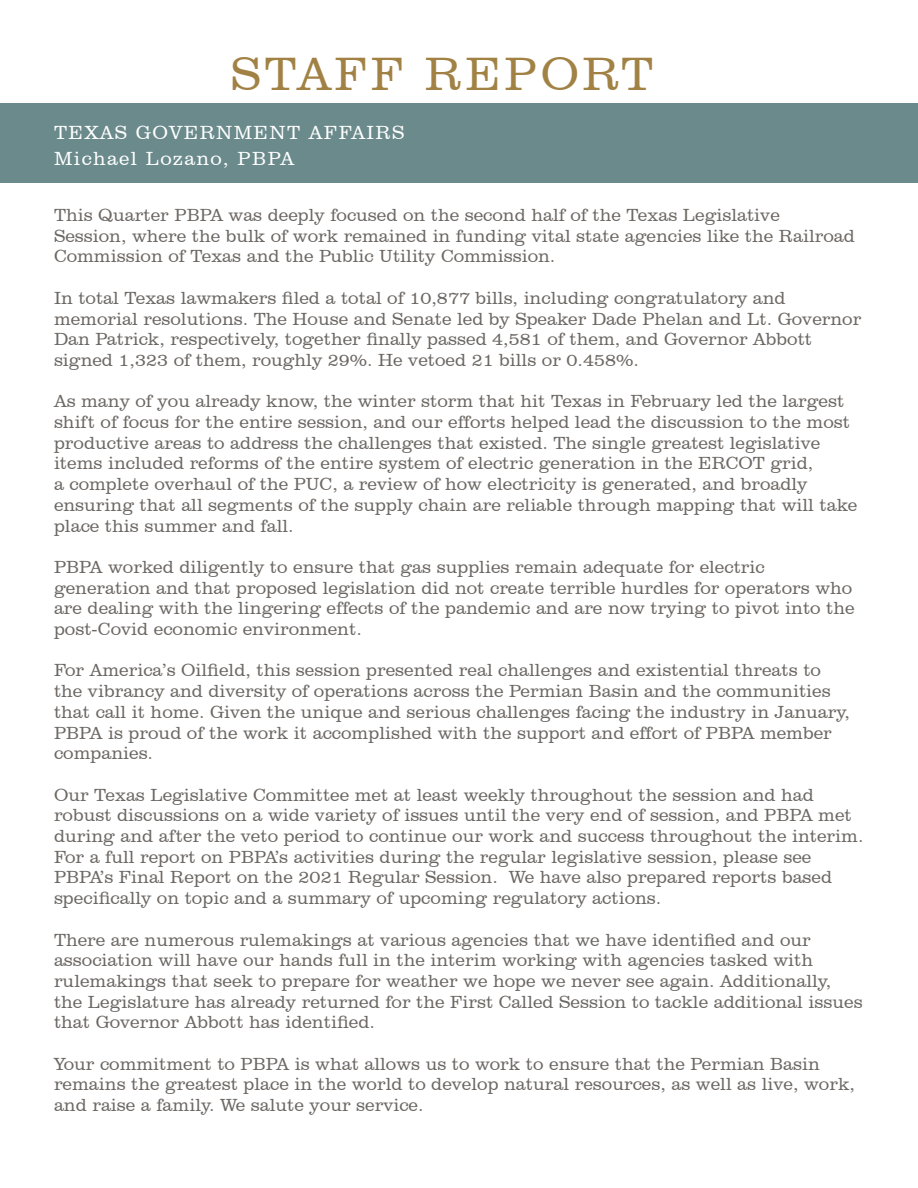
<style>
.page{position:relative;width:918px;height:1188px;background:#fff}
.page>*{position:absolute;margin:0;border:0;box-sizing:border-box;transform-origin:0 0}
.t1{font:300 48px "Clarendon BT";letter-spacing:.07em;color:#a18244}
.t2{font:300 19.5px/25.5px "Clarendon BT";letter-spacing:.07em;color:#fff}
.t3{font:300 18px/20.7px "Clarendon BT";color:#6c6763}
</style>
<div class="page">
<div style="left:0;top:103px;width:918px;height:80px;background:#6b8a8c"></div>
<p class="t1" style="left:231px;top:45px;width:424px">STAFF REPORT</p>
<p class="t2" style="left:54px;top:119px;width:352px">TEXAS GOVERNMENT AFFAIRS<br>Michael Lozano, PBPA</p>
<p class="t3" style="left:54px;top:204px;width:803px">This Quarter PBPA was deeply focused on the second half of the Texas Legislative<br>Session, where the bulk of work remained in funding vital state agencies like the Railroad<br>Commission of Texas and the Public Utility Commission.</p>
<p class="t3" style="left:54px;top:287px;width:809px">In total Texas lawmakers filed a total of 10,877 bills, including congratulatory and memorial resolutions. The House and Senate led by Speaker Dade Phelan and Lt. Governor Dan Patrick, respectively, together finally passed 4,581 of them, and Governor Abbott signed 1,323 of them, roughly 29%. He vetoed 21 bills or 0.458%.</p>
<p class="t3" style="left:54px;top:391px;width:805px">As many of you already know, the winter storm that hit Texas in February led the largest shift of focus for the entire session, and our efforts helped lead the discussion to the most productive areas to address the challenges that existed. The single greatest legislative items included reforms of the entire system of electric generation in the ERCOT grid,<br>a complete overhaul of the PUC, a review of how electricity is generated, and broadly ensuring that all segments of the supply chain are reliable through mapping that will take place this summer and fall.</p>
<p class="t3" style="left:54px;top:556px;width:802px">PBPA worked diligently to ensure that gas supplies remain adequate for electric generation and that proposed legislation did not create terrible hurdles for operators who are dealing with the lingering effects of the pandemic and are now trying to pivot into the post-Covid economic environment.</p>
<p class="t3" style="left:54px;top:660px;width:797px">For America’s Oilfield, this session presented real challenges and existential threats to the vibrancy and diversity of operations across the Permian Basin and the communities that call it home. Given the unique and serious challenges facing the industry in January, PBPA is proud of the work it accomplished with the support and effort of PBPA member companies.</p>
<p class="t3" style="left:54px;top:784px;width:811px">Our Texas Legislative Committee met at least weekly throughout the session and had robust discussions on a wide variety of issues until the very end of session, and PBPA met during and after the veto period to continue our work and success throughout the interim.<br>For a full report on PBPA’s activities during the regular legislative session, please see PBPA’s Final Report on the 2021 Regular Session. We have also prepared reports based specifically on topic and a summary of upcoming regulatory actions.</p>
<p class="t3" style="left:54px;top:929px;width:810px">There are numerous rulemakings at various agencies that we have identified and our association will have our hands full in the interim working with agencies tasked with rulemakings that seek to prepare for weather we hope we never see again. Additionally, the Legislature has already returned for the First Called Session to tackle additional issues that Governor Abbott has identified.</p>
<p class="t3" style="left:54px;top:1053px;width:803px">Your commitment to PBPA is what allows us to work to ensure that the Permian Basin remains the greatest place in the world to develop natural resources, as well as live, work, and raise a family. We salute your service.</p>
</div>
